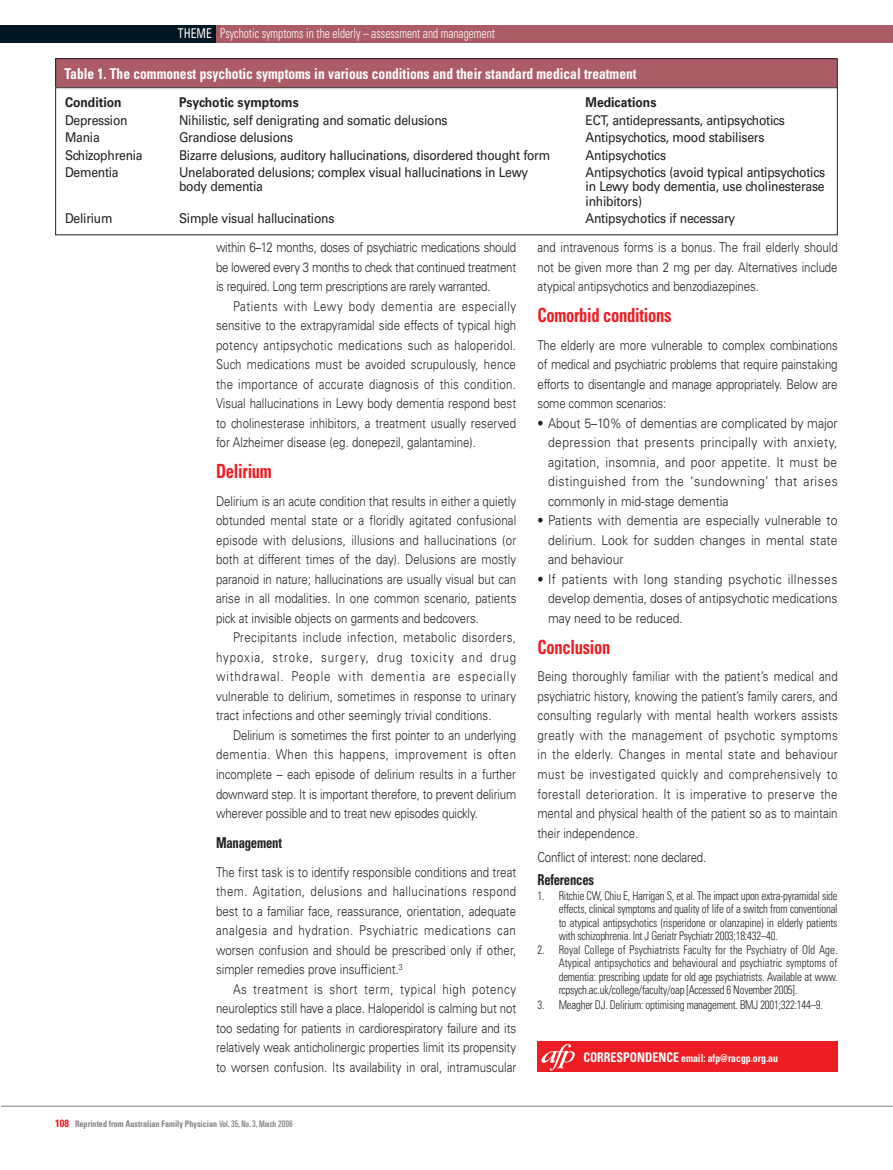
<style>
.page{position:relative;width:893px;height:1170px;background:#fff}
.page>*{position:absolute;margin:0;border:0;box-sizing:border-box;transform-origin:0 0}
.t1{font:700 condensed 19.5px "Univers LT";letter-spacing:-.02em;color:#ee1d23;scale:.85 1}
.t2{font:700 condensed 15px "Univers LT";color:#fff;scale:.9 1}
.t3{font:700 condensed 15px "Univers LT";letter-spacing:-.02em;color:#231f20;scale:.85 1}
.t4{font:300 13.5px/19.5px "Univers LT";letter-spacing:-.005em;color:#231f20;text-align:justify;scale:.85 1}
.t5{font:13.5px/14.2px "Univers LT";letter-spacing:-.02em;color:#231f20;scale:.9 1}
.t6{font:300 13.5px/19.5px "Univers LT";letter-spacing:-.005em;color:#231f20;text-align:justify;scale:.9 1}
.t7{font:300 condensed 13.5px "Univers LT";color:#fff;scale:.85 1}
.t8{font:700 13.5px "Univers LT";color:#231f20;scale:.9 1}
.t9{font:300 condensed 12px/13.5px "Univers LT";letter-spacing:-.02em;color:#231f20;text-align:justify;scale:.9 1}
.t10{font:700 condensed 10.8px "Univers LT";color:#fff;scale:.9 1}
.t11{font:700 condensed 9px "Univers LT";color:#808285;scale:.9 1}
.s1{font-weight:400}
.s2{font-size:10.5px;color:#ee1d23}
.s3{font-weight:400;font-stretch:ultra-condensed}
.s4{font-size:13.2px}
</style>
<div class="page">
<hr style="left:1px;top:1105px;width:892px;height:1px;background:#808285">
<div style="left:216px;top:26px;width:677px;height:17px;background:#ac5c66"></div>
<div style="left:0;top:26px;width:216px;height:17px;background:#011622"></div>
<div style="left:56px;top:59px;width:781px;height:29px;background:#ac5c66"></div>
<div style="left:55px;top:58px;width:783px;height:30px;border:1px solid #231f20"></div>
<div style="left:55px;top:87px;width:783px;height:148px;border:1px solid #231f20"></div>
<div style="left:537px;top:1041px;width:301px;height:30px;background:#ee1d23"></div>
<svg style="left:541px;top:1044px;width:34px;height:26px"></svg>
<p class="t7" style="left:178px;top:25px;width:374px"><span class="s1">THEM E</span> Psychotic symptoms in the elderly – assessment and management</p>
<p class="t2" style="left:65px;top:65px;width:637px">Table 1. The commonest psychotic symptoms in various conditions and their standard medical treatment</p>
<p class="t8" style="left:65px;top:94px;width:65px">Condition</p>
<p class="t8" style="left:179px;top:94px;width:135px">Psychotic symptoms</p>
<p class="t8" style="left:586px;top:94px;width:80px">Medications</p>
<p class="t5" style="left:65px;top:113px;width:71px">Depression</p>
<p class="t5" style="left:179px;top:113px;width:300px">Nihilistic, self denigrating and somatic delusions</p>
<p class="t5" style="left:586px;top:113px;width:223px">ECT, antidepressants, antipsychotics</p>
<p class="t5" style="left:65px;top:130px;width:40px">Mania</p>
<p class="t5" style="left:179px;top:130px;width:128px">Grandiose delusions</p>
<p class="t5" style="left:586px;top:130px;width:200px">Antipsychotics, mood stabilisers</p>
<p class="t5" style="left:65px;top:148px;width:88px">Schizophrenia</p>
<p class="t5" style="left:179px;top:148px;width:414px">Bizarre delusions, auditory hallucinations, disordered thought form</p>
<p class="t5" style="left:586px;top:148px;width:91px">Antipsychotics</p>
<p class="t5" style="left:65px;top:165px;width:61px">Dementia</p>
<p class="t5" style="left:179px;top:165px;width:390px">Unelaborated delusions; complex visual hallucinations in Lewy</p>
<p class="t5" style="left:586px;top:165px;width:268px">Antipsychotics (avoid typical antipsychotics</p>
<p class="t5" style="left:179px;top:179px;width:95px">body dementia</p>
<p class="t5" style="left:586px;top:179px;width:267px">in Lewy body dementia, use cholinesterase inhibitors)</p>
<p class="t5" style="left:65px;top:211px;width:54px">Delirium</p>
<p class="t5" style="left:179px;top:211px;width:174px">Simple visual hallucinations</p>
<p class="t5" style="left:586px;top:211px;width:168px">Antipsychotics if necessary</p>
<p class="t4" style="left:216px;top:238px;width:355px">within 6–12 months, doses of psychiatric medications should be lowered every 3 months to check that continued treatment is required. Long term prescriptions are rarely warranted.</p>
<p class="t4" style="left:216px;top:296px;width:355px;text-indent:17px">Patients with Lewy body dementia are especially sensitive to the extrapyramidal side effects of typical high potency antipsychotic medications such as haloperidol.<br>Such medications must be avoided scrupulously, hence the importance of accurate diagnosis of this condition.<br>Visual hallucinations in Lewy body dementia respond best to cholinesterase inhibitors, a treatment usually reserved for Alzheimer disease (eg. donepezil, galantamine).</p>
<h1 class="t1" style="left:216px;top:459px;width:67px">Delirium</h1>
<p class="t4" style="left:216px;top:491px;width:355px">Delirium is an acute condition that results in either a quietly obtunded mental state or a floridly agitated confusional episode with delusions, illusions and hallucinations (or both at different times of the day). Delusions are mostly paranoid in nature; hallucinations are usually visual but can arise in all modalities. In one common scenario, patients pick at invisible objects on garments and bedcovers.</p>
<p class="t4" style="left:216px;top:628px;width:355px;text-indent:17px">Precipitants include infection, metabolic disorders, hypoxia, stroke, surgery, drug toxicity and drug withdrawal. People with dementia are especially vulnerable to delirium, sometimes in response to urinary tract infections and other seemingly trivial conditions.</p>
<p class="t4" style="left:216px;top:725px;width:355px;text-indent:17px">Delirium is sometimes the first pointer to an underlying dementia. When this happens, improvement is often incomplete – each episode of delirium results in a further downward step. It is important therefore, to prevent delirium wherever possible and to treat new episodes quickly.</p>
<p class="t3" style="left:216px;top:833px;width:79px">Management</p>
<p class="t4" style="left:216px;top:862px;width:355px">The first task is to identify responsible conditions and treat them. Agitation, delusions and hallucinations respond best to a familiar face, reassurance, orientation, adequate analgesia and hydration. Psychiatric medications can worsen confusion and should be prescribed only if other, simpler remedies prove insufficient.<sup>3</sup></p>
<p class="t4" style="left:216px;top:979px;width:355px;text-indent:17px">As treatment is short term, typical high potency neuroleptics still have a place. Haloperidol is calming but not too sedating for patients in cardiorespiratory failure and its relatively weak anticholinergic properties limit its propensity to worsen confusion. Its availability in oral, intramuscular</p>
<p class="t11" style="left:55px;top:1118px;width:265px"><span class="s2">108</span> Reprinted from Australian Family Physician <span class="s3">Vol. 35, No. 3, March 2006</span></p>
<p class="t4" style="left:537px;top:238px;width:355px">and intravenous forms is a bonus. The frail elderly should not be given more than 2 mg per day. Alternatives include atypical antipsychotics and benzodiazepines.</p>
<h1 class="t1" style="left:537px;top:303px;width:159px">Comorbid conditions</h1>
<p class="t4" style="left:537px;top:335px;width:355px">The elderly are more vulnerable to complex combinations of medical and psychiatric problems that require painstaking efforts to disentangle and manage appropriately. Below are some common scenarios:</p>
<p class="t6" style="left:548px;top:413px;width:323px;text-indent:-11px">• About 5–10% of dementias are complicated by major depression that presents principally with anxiety, agitation, insomnia, and poor appetite. It must be distinguished from the ‘sundowning’ that arises commonly in mid-stage dementia</p>
<p class="t6" style="left:548px;top:511px;width:323px;text-indent:-11px">• Patients with dementia are especially vulnerable to delirium. Look for sudden changes in mental state and behaviour</p>
<p class="t6" style="left:548px;top:569px;width:323px;text-indent:-11px">• If patients with long standing psychotic illnesses develop dementia, doses of antipsychotic medications may need to be reduced.</p>
<h1 class="t1" style="left:537px;top:635px;width:87px">Conclusion</h1>
<p class="t4" style="left:537px;top:667px;width:355px">Being thoroughly familiar with the patient’s medical and psychiatric history, knowing the patient’s family carers, and consulting regularly with mental health workers assists greatly with the management of psychotic symptoms in the elderly. Changes in mental state and behaviour must be investigated quickly and comprehensively to forestall deterioration. It is imperative to preserve the mental and physical health of the patient so as to maintain their independence.</p>
<p class="t4" style="left:537px;top:847px;width:200px">Conflict of interest: none declared.</p>
<p class="t3" style="left:537px;top:870px;width:68px">References</p>
<p class="t9" style="left:559px;top:888px;width:311px;text-indent:-21px">1. Ritchie CW, Chiu E, Harrigan S, et al. The impact upon extra-pyramidal side effects, clinical symptoms and quality of life of a switch from conventional to atypical antipsychotics (risperidone or olanzapine) in elderly patients with schizophrenia. Int J Geriatr Psychiatr 2003;18:432–40.</p>
<p class="t9" style="left:559px;top:942px;width:311px;text-indent:-21px">2. Royal College of Psychiatrists Faculty for the Psychiatry of Old Age.<br>Atypical antipsychotics and behavioural and psychiatric symptoms of dementia: prescribing update for old age psychiatrists. Available at www. rcpsych.ac.uk/college/faculty/oap [Accessed 6 November 2005].</p>
<p class="t9" style="left:537px;top:998px;width:319px">3. Meagher DJ. Delirium: optimising management. BMJ 2001;322:144–9.</p>
<p class="t10" style="left:583px;top:1050px;width:218px"><span class="s4">CORRESPONDENCE</span> email: afp@racgp.org.au</p>
</div>
